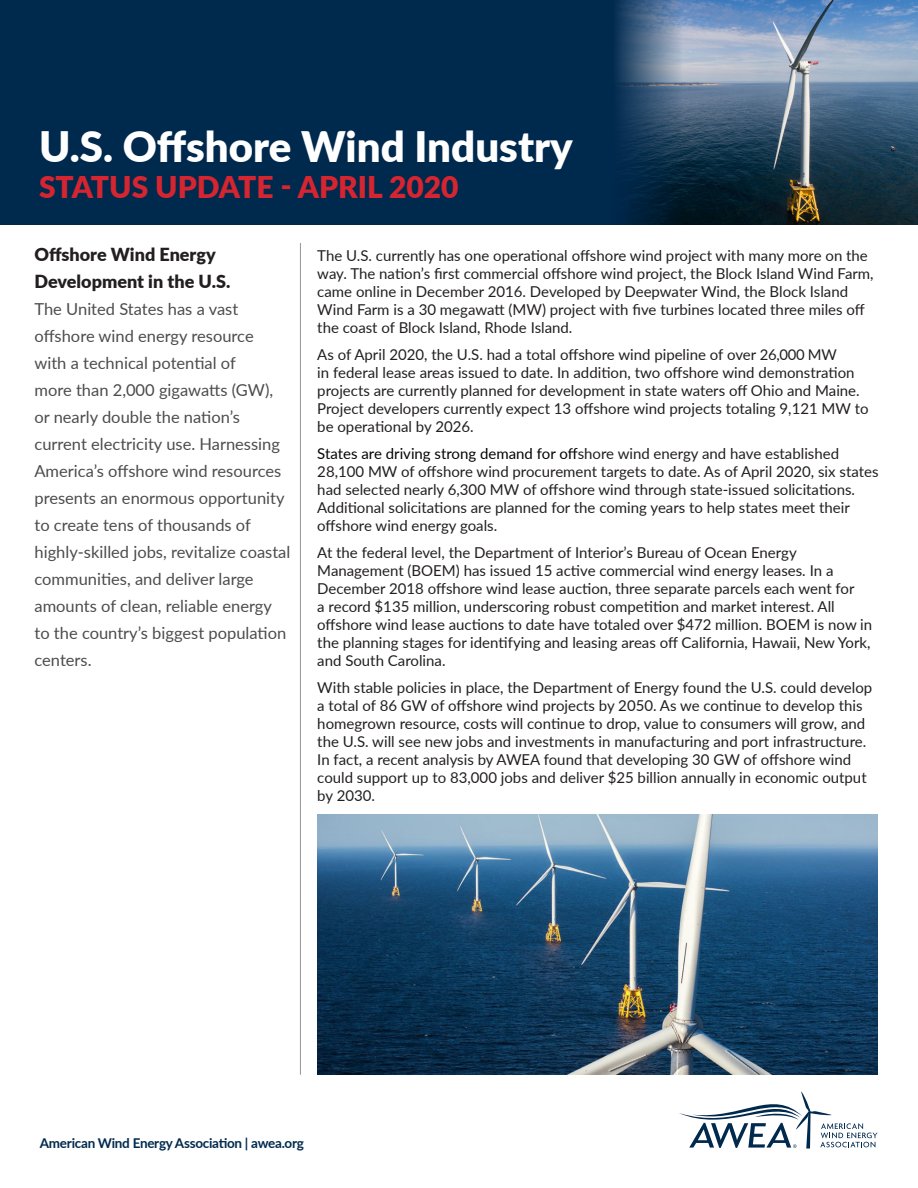
<style>
.page{position:relative;width:918px;height:1188px;background:#fff}
.page>*{position:absolute;margin:0;border:0;box-sizing:border-box;transform-origin:0 0}
.t1{font:900 42px "Lato";color:#fff}
.t2{font:900 30px "Lato";color:#d52530}
._3-Left_Hand_Column{font:900 18px/27px "Lato";color:#231f20}
._4-Left_Hand_Column{font:16.5px/27px "Lato";color:#4b4c4d}
._5-Paragraph_text_bl{font:15px/18px "Lato";color:#231f20}
.t3{font:700 13.5px "Lato";letter-spacing:-.02em;color:#00294e}
.s1{font-size:14.85px}
.s2{color:#040503}
</style>
<div class="page">
<svg style="left:679px;top:1091px;width:199px;height:58px"></svg>
<div style="left:0;top:0;width:612px;height:225px;background:#00294e"></div>
<img style="left:683px;top:0;width:235px;height:225px">
<svg style="left:612px;top:0;width:71px;height:225px;background:#2a4a67"></svg>
<hr style="left:300px;top:243px;width:1px;height:832px;background:#939598">
<img style="left:317px;top:814px;width:561px;height:261px">
<p class="t1" style="left:39px;top:115px;width:535px">U.S. Offshore Wind Industry</p>
<p class="t2" style="left:39px;top:164px;width:421px">STATUS UPDATE - APRIL 2020</p>
<p class="_3-Left_Hand_Column" style="left:34px;top:240px;width:197px">Offshore Wind Energy<br>Development in the U.S.</p>
<p class="_4-Left_Hand_Column" style="left:34px;top:295px;width:257px">The United States has a vast offshore wind energy resource<br>with a technical potential of<br>more than 2,000 gigawatts (GW), or nearly double the nation’s current electricity use. Harnessing<br>America’s offshore wind resources presents an enormous opportunity to create tens of thousands of highly-skilled jobs, revitalize coastal communities, and deliver large amounts of clean, reliable energy to the country’s biggest population centers.</p>
<p class="_5-Paragraph_text_bl" style="left:317px;top:246px;width:558px">The U.S. currently has one operational offshore wind project with many more on the way. The nation’s first commercial offshore wind project, the Block Island Wind Farm, came online in December 2016. Developed by Deepwater Wind, the Block Island Wind Farm is a 30 megawatt (MW) project with five turbines located three miles off the coast of Block Island, Rhode Island.</p>
<p class="_5-Paragraph_text_bl" style="left:317px;top:345px;width:521px">As of April 2020, the U.S. had a total offshore wind pipeline of over <span class="s1">26,000 MW</span></p>
<p class="_5-Paragraph_text_bl" style="left:317px;top:363px;width:553px">in federal lease areas issued to date. In addition, two offshore wind demonstration projects are currently planned for development in state waters off Ohio and Maine.<br>Project developers currently expect 13 offshore wind projects totaling 9,121 MW to be operational by 2026.</p>
<p class="_5-Paragraph_text_bl" style="left:317px;top:444px;width:563px"><span class="s2">States are driving strong demand for off</span>shore wind energy and have established 28,100 MW of offshore wind procurement targets to date. As of April 2020, six states had selected nearly 6,300 MW of offshore wind through state-issued solicitations.<br>Additional solicitations are planned for the coming years to help states meet their offshore wind energy goals.</p>
<p class="_5-Paragraph_text_bl" style="left:317px;top:543px;width:556px">At the federal level, the Department of Interior’s Bureau of Ocean Energy Management (BOEM) has issued 15 active commercial wind energy leases. In a December 2018 offshore wind lease auction, three separate parcels each went for<br>a record $135 million, underscoring robust competition and market interest. All offshore wind lease auctions to date have totaled over $472 million. BOEM is now in the planning stages for identifying and leasing areas off California, Hawaii, New York, and South Carolina.</p>
<p class="_5-Paragraph_text_bl" style="left:317px;top:678px;width:557px">With stable policies in place, the Department of Energy found the U.S. could develop a total of 86 GW of offshore wind projects by 2050. As we continue to develop this homegrown resource, costs will continue to drop, value to consumers will grow, and the U.S. will see new jobs and investments in manufacturing and port infrastructure.<br>In fact, a recent analysis by AWEA found that developing 30 GW of offshore wind could support up to 83,000 jobs and deliver $25 billion annually in economic output by 2030.</p>
<p class="t3" style="left:40px;top:1133px;width:266px">American Wind Energy Association | awea.org</p>
</div>
